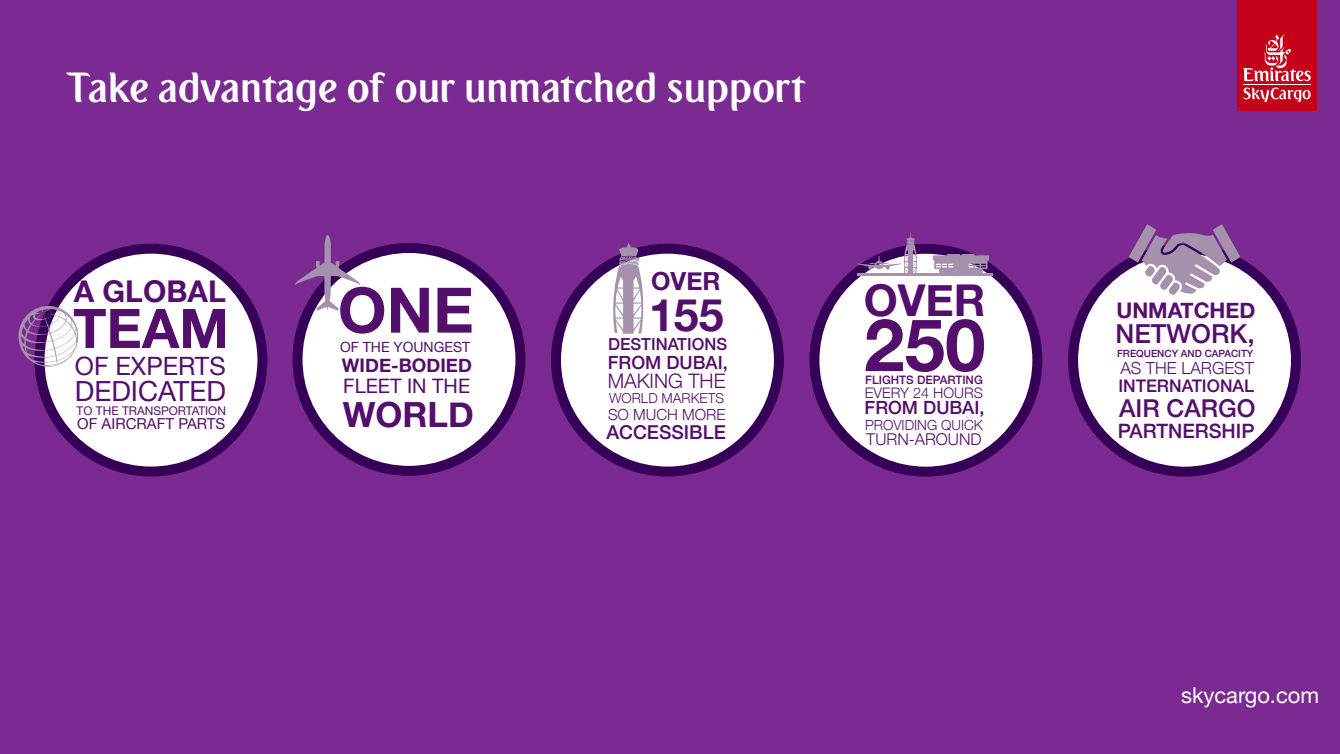
<style>
.page{position:relative;width:1340px;height:754px;background:#7a2a90}
.page>*{position:absolute;margin:0;border:0;box-sizing:border-box;transform-origin:0 0}
.t1{font:700 72.82px "Helvetica Neue";color:#540e6b}
.t2{font:700 62.78px "Helvetica Neue";color:#540e6b}
.t3{font:700 54.6px "Helvetica Neue";color:#540e6b}
.t4{font:700 44.78px "Helvetica Neue";color:#540e6b}
.t5{font:700 43.8px "Helvetica Neue";color:#540e6b}
.t6{font:700 41.25px "Emirates";color:#fff}
.t7{font:700 34.72px "Helvetica Neue";color:#540e6b}
.t8{font:700 29.92px "Helvetica Neue";color:#540e6b}
.t9{font:27.75px "Helvetica Neue";color:#540e6b}
.t10{font:500 26.17px "Helvetica Neue";color:#540e6b}
.t11{font:25.2px "Helvetica Neue";color:#540e6b}
.t12{font:700 24.97px "Helvetica Neue";color:#540e6b}
.t13{font:500 24.6px "Helvetica Neue";color:#540e6b}
.t14{font:21.98px "Helvetica Neue";color:#fff}
.t15{font:700 21.52px "Helvetica Neue";color:#540e6b}
.t16{font:19.95px "Helvetica Neue";color:#540e6b}
.t17{font:300 19.95px "Helvetica Neue";color:#540e6b}
.t18{font:500 19.8px "Helvetica Neue";color:#540e6b}
.t19{font:500 19.2px "Helvetica Neue";color:#540e6b}
.t20{font:700 18.75px "Helvetica Neue";color:#540e6b}
.t21{font:500 18.23px "Helvetica Neue";color:#540e6b}
.t22{font:500 18.15px "Helvetica Neue";color:#540e6b}
.t23{font:500 17.33px "Helvetica Neue";color:#540e6b}
.t24{font:300 16.65px "Helvetica Neue";color:#540e6b}
.t25{font:500 16.58px "Helvetica Neue";color:#540e6b}
.t26{font:300 16.27px "Helvetica Neue";color:#540e6b}
.t27{font:300 15.3px "Helvetica Neue";color:#540e6b}
.t28{font:15.15px "Helvetica Neue";color:#540e6b}
.t29{font:300 14.48px "Helvetica Neue";color:#540e6b}
.t30{font:14.02px "Helvetica Neue";color:#540e6b}
.t31{font:300 13.88px "Helvetica Neue";color:#540e6b}
.t32{font:300 13.73px "Helvetica Neue";color:#540e6b}
.t33{font:11.93px "Helvetica Neue";color:#540e6b}
.t34{font:500 11.62px "Helvetica Neue";color:#540e6b}
.t35{font:500 9.98px "Helvetica Neue";color:#540e6b}
</style>
<div class="page">
<div style="left:1237px;top:0;width:79px;height:111px;background:#c70019"></div>
<svg style="left:1243px;top:34px;width:67px;height:47px"></svg>
<hr style="left:1243px;top:84px;width:67px;height:1px;background:#fff">
<svg style="left:1243px;top:88px;width:67px;height:14px"></svg>
<div style="left:35px;top:244px;width:232px;height:232px;border:20px solid #360059;border-radius:50%"></div>
<div style="left:292px;top:243px;width:233px;height:233px;border:20px solid #360059;border-radius:50%"></div>
<div style="left:302px;top:253px;width:213px;height:213px;background:#fff;border-radius:50%"></div>
<svg style="left:295px;top:235px;width:65px;height:76px"></svg>
<div style="left:551px;top:244px;width:233px;height:232px;border:20px solid #360059;border-radius:50%"></div>
<div style="left:561px;top:254px;width:213px;height:212px;background:#fff;border-radius:50%"></div>
<div style="left:809px;top:244px;width:233px;height:233px;border:20px solid #360059;border-radius:50%"></div>
<div style="left:819px;top:254px;width:213px;height:213px;background:#fff;border-radius:50%"></div>
<svg style="left:932px;top:254px;width:57px;height:20px"></svg>
<svg style="left:857px;top:232px;width:61px;height:42px"></svg>
<hr style="left:857px;top:274px;width:135px;height:2px;background:#a591ac">
<div style="left:1068px;top:244px;width:233px;height:233px;border:20px solid #360059;border-radius:50%"></div>
<div style="left:1078px;top:254px;width:213px;height:213px;background:#fff;border-radius:50%"></div>
<div style="left:45px;top:254px;width:212px;height:212px;background:#fff;border-radius:50%"></div>
<svg style="left:18px;top:305px;width:61px;height:62px"></svg>
<svg style="left:1128px;top:224px;width:112px;height:71px"></svg>
<svg style="left:609px;top:243px;width:38px;height:91px"></svg>
<p class="t6" style="left:66px;top:57px;width:741px">Take advantage of our unmatched support</p>
<p class="t8" style="left:74px;top:267px;width:154px">A GLOBAL</p>
<h3 class="t3" style="left:73px;top:286px;width:157px">TEAM</h3>
<p class="t11" style="left:75px;top:347px;width:152px">OF EXPERTS</p>
<p class="t33" style="left:77px;top:402px;width:151px">TO THE TRANSPORTATION</p>
<p class="t28" style="left:77px;top:413px;width:150px">OF AIRCRAFT PARTS</p>
<p class="t9" style="left:75px;top:371px;width:152px">DEDICATED</p>
<h2 class="t2" style="left:338px;top:261px;width:137px">ONE</h2>
<p class="t30" style="left:340px;top:337px;width:131px">OF THE YOUNGEST</p>
<p class="t20" style="left:342px;top:350px;width:131px">WIDE-BODIED</p>
<p class="t16" style="left:343px;top:372px;width:128px">FLEET IN THE</p>
<p class="t7" style="left:343px;top:387px;width:133px">WORLD</p>
<p class="t12" style="left:651px;top:261px;width:71px">OVER</p>
<p class="t4" style="left:649px;top:280px;width:76px">155</p>
<p class="t25" style="left:608px;top:331px;width:121px">DESTINATIONS</p>
<p class="t21" style="left:608px;top:347px;width:122px">FROM DUBAI,</p>
<p class="t17" style="left:607px;top:365px;width:119px">MAKING THE</p>
<p class="t32" style="left:609px;top:387px;width:116px">WORLD MARKETS</p>
<p class="t27" style="left:608px;top:402px;width:119px">SO MUCH MORE</p>
<p class="t19" style="left:606px;top:416px;width:121px">ACCESSIBLE</p>
<p class="t5" style="left:863px;top:265px;width:123px">OVER</p>
<h1 class="t1" style="left:864px;top:288px;width:123px">250</h1>
<p class="t34" style="left:865px;top:371px;width:119px">FLIGHTS DEPARTING</p>
<p class="t22" style="left:864px;top:393px;width:121px">FROM DUBAI,</p>
<p class="t31" style="left:865px;top:414px;width:119px">PROVIDING QUICK</p>
<p class="t26" style="left:866px;top:426px;width:117px">TURN-AROUND</p>
<p class="t29" style="left:865px;top:381px;width:119px">EVERY 24 HOURS</p>
<p class="t15" style="left:1116px;top:294px;width:140px">UNMATCHED</p>
<p class="t10" style="left:1115px;top:312px;width:141px">NETWORK,</p>
<p class="t35" style="left:1117px;top:345px;width:138px">FREQUENCY AND CAPACITY</p>
<p class="t24" style="left:1120px;top:355px;width:135px">AS THE LARGEST</p>
<p class="t23" style="left:1118px;top:372px;width:137px">INTERNATIONAL</p>
<p class="t13" style="left:1119px;top:388px;width:138px">AIR CARGO</p>
<p class="t18" style="left:1117px;top:415px;width:138px">PARTNERSHIP</p>
<p class="t14" style="left:1181px;top:679px;width:139px">skycargo.com</p>
</div>
